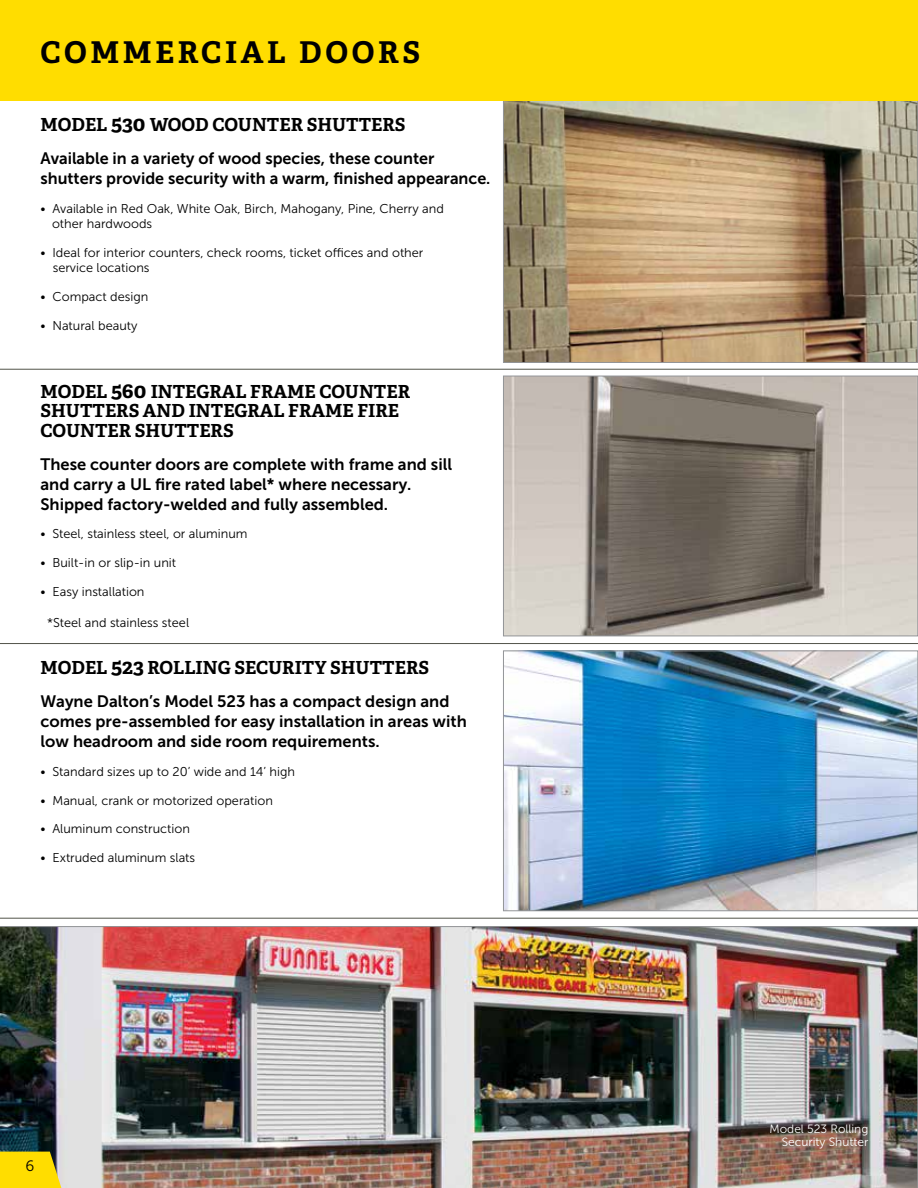
<style>
.page{position:relative;width:918px;height:1188px;background:#fff}
.page>*{position:absolute;margin:0;border:0;box-sizing:border-box;transform-origin:0 0}
.t1{font:700 30px "Adelle PE";letter-spacing:.12em;color:#000}
.t2{font:700 18px/19.5px "Adelle PE";color:#000}
.t3{font:16.5px/19.8px "Museo Sans 700";color:#000}
.t4{font:15px "Museo Sans 300";color:#000}
.t5{font:12.75px/15.3px "Museo Sans 300";color:#000}
.t6{font:12px/13.5px "Museo Sans 300";color:#fff;text-align:right}
.s1{font-size:21px}
</style>
<div class="page">
<img style="left:505px;top:100px;width:411px;height:261px">
<img style="left:505px;top:378px;width:411px;height:256px">
<div style="left:503px;top:376px;width:415px;height:260px;border:1px solid #939598"></div>
<img style="left:505px;top:653px;width:411px;height:256px">
<div style="left:503px;top:651px;width:415px;height:260px;border:1px solid #939598"></div>
<div style="left:0;top:0;width:918px;height:100px;background:#fd0"></div>
<hr style="left:0;top:369px;width:918px;height:1px;background:#525349">
<hr style="left:0;top:643px;width:918px;height:1px;background:#525349">
<hr style="left:0;top:918px;width:918px;height:1px;background:#525349">
<img style="left:0;top:926px;width:918px;height:262px">
<svg style="left:0;top:1152px;width:61px;height:36px;background:#f5d60e"></svg>
<h1 class="t1" style="left:40px;top:30px;width:381px">COMMERCIAL DOORS</h1>
<h2 class="t2" style="left:40px;top:114px;width:367px">MODEL <span class="s1">530</span> WOOD COUNTER SHUTTERS</h2>
<p class="t3" style="left:40px;top:148px;width:451px">Available in a variety of wood species, these counter shutters provide security with a warm, finished appearance.</p>
<p class="t5" style="left:52px;top:201px;width:393px;text-indent:-12px">• Available in Red Oak, White Oak, Birch, Mahogany, Pine, Cherry and other hardwoods</p>
<p class="t5" style="left:53px;top:245px;width:372px;text-indent:-12px">• Ideal for interior counters, check rooms, ticket offices and other service locations</p>
<p class="t5" style="left:40px;top:289px;width:109px">• Compact design</p>
<p class="t5" style="left:40px;top:318px;width:99px">• Natural beauty</p>
<h2 class="t2" style="left:40px;top:381px;width:371px">MODEL <span class="s1">560</span> INTEGRAL FRAME COUNTER<br>SHUTTERS AND INTEGRAL FRAME FIRE<br>COUNTER SHUTTERS</h2>
<p class="t3" style="left:40px;top:454px;width:413px">These counter doors are complete with frame and sill and carry a UL fire rated label* where necessary.<br>Shipped factory-welded and fully assembled.</p>
<p class="t5" style="left:40px;top:526px;width:209px">• Steel, stainless steel, or aluminum</p>
<p class="t5" style="left:40px;top:555px;width:137px">• Built-in or slip-in unit</p>
<p class="t5" style="left:40px;top:584px;width:106px">• Easy installation</p>
<p class="t5" style="left:47px;top:615px;width:144px">*Steel and stainless steel</p>
<h2 class="t2" style="left:40px;top:657px;width:390px">MODEL <span class="s1">523</span> ROLLING SECURITY SHUTTERS</h2>
<p class="t3" style="left:40px;top:692px;width:428px">Wayne Dalton’s Model 523 has a compact design and comes pre-assembled for easy installation in areas with low headroom and side room requirements.</p>
<p class="t5" style="left:40px;top:764px;width:256px">• Standard sizes up to 20’ wide and 14’ high</p>
<p class="t5" style="left:40px;top:793px;width:234px">• Manual, crank or motorized operation</p>
<p class="t5" style="left:40px;top:821px;width:151px">• Aluminum construction</p>
<p class="t5" style="left:40px;top:850px;width:156px">• Extruded aluminum slats</p>
<p class="t4" style="left:25px;top:1158px;width:10px">6</p>
<p class="t6" style="left:770px;top:1122px;width:100px">Model 523 Rolling<br>Security Shutter</p>
</div>
